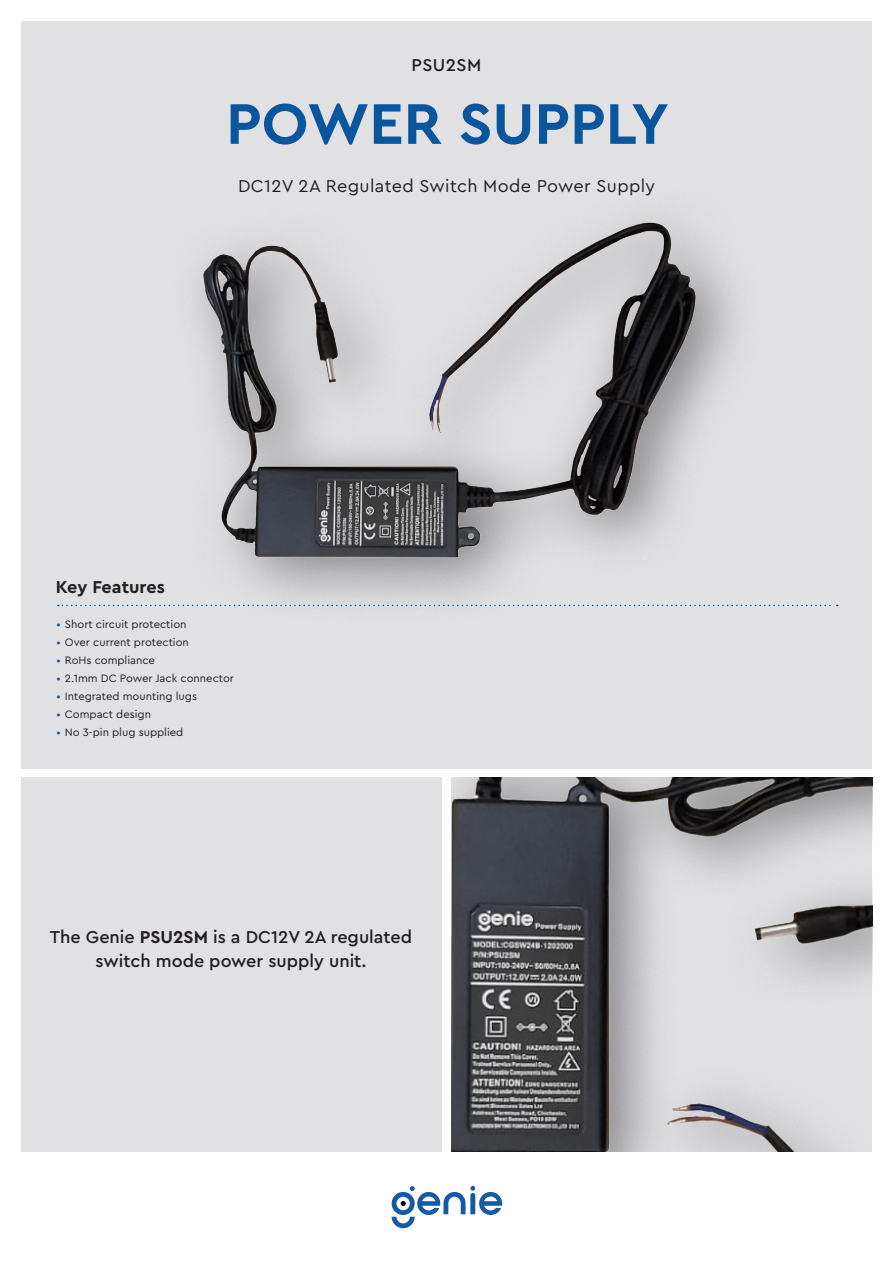
<style>
.page{position:relative;width:893px;height:1263px;background:#fff}
.page>*{position:absolute;margin:0;border:0;box-sizing:border-box;transform-origin:0 0}
.t1{font:700 60px "Cera Pro";color:#09559e}
.t2{font:500 18px/24px "Cera Pro";color:#231f20;text-align:center}
.t3{font:18px "Cera Pro";letter-spacing:.02em;color:#231f20}
.t4{font:700 18px "Cera Pro";color:#231f20}
.t5{font:11.25px "Cera Pro";color:#231f20}
.s1{color:#09559e}
.s2{font-weight:700}
</style>
<div class="page">
<div style="left:21px;top:21px;width:851px;height:748px;background:#e1e1e4"></div>
<div style="left:21px;top:777px;width:421px;height:374px;background:#e1e1e4"></div>
<svg style="left:392px;top:1186px;width:110px;height:42px"></svg>
<div style="left:167px;top:183px;width:598px;height:441px;background:#231f20;opacity:.48"></div>
<img style="left:194px;top:220px;width:508px;height:402px">
<img style="left:451px;top:778px;width:421px;height:373px">
<svg style="left:58px;top:605px;width:780px;height:1px"></svg>
<p class="t2" style="left:412px;top:53px;width:71px">PSU2SM</p>
<p class="t1" style="left:226px;top:84px;width:444px">POWER SUPPLY</p>
<p class="t3" style="left:238px;top:174px;width:419px">DC12V 2A Regulated Switch Mode Power Supply</p>
<p class="t4" style="left:56px;top:575px;width:111px">Key Features</p>
<p class="t5" style="left:56px;top:617px;width:132px"><span class="s1">•</span> Short circuit protection</p>
<p class="t5" style="left:56px;top:635px;width:134px"><span class="s1">•</span> Over current protection</p>
<p class="t5" style="left:56px;top:653px;width:100px"><span class="s1">•</span> RoHs compliance</p>
<p class="t5" style="left:56px;top:671px;width:179px"><span class="s1">•</span> 2.1mm DC Power Jack connector</p>
<p class="t5" style="left:56px;top:689px;width:142px"><span class="s1">•</span> Integrated mounting lugs</p>
<p class="t5" style="left:56px;top:707px;width:96px"><span class="s1">•</span> Compact design</p>
<p class="t5" style="left:56px;top:725px;width:128px"><span class="s1">•</span> No 3-pin plug supplied</p>
<p class="t2" style="left:50px;top:924px;width:364px">The Genie <span class="s2">PSU2SM</span> is a DC12V 2A regulated switch mode power supply unit.</p>
</div>
